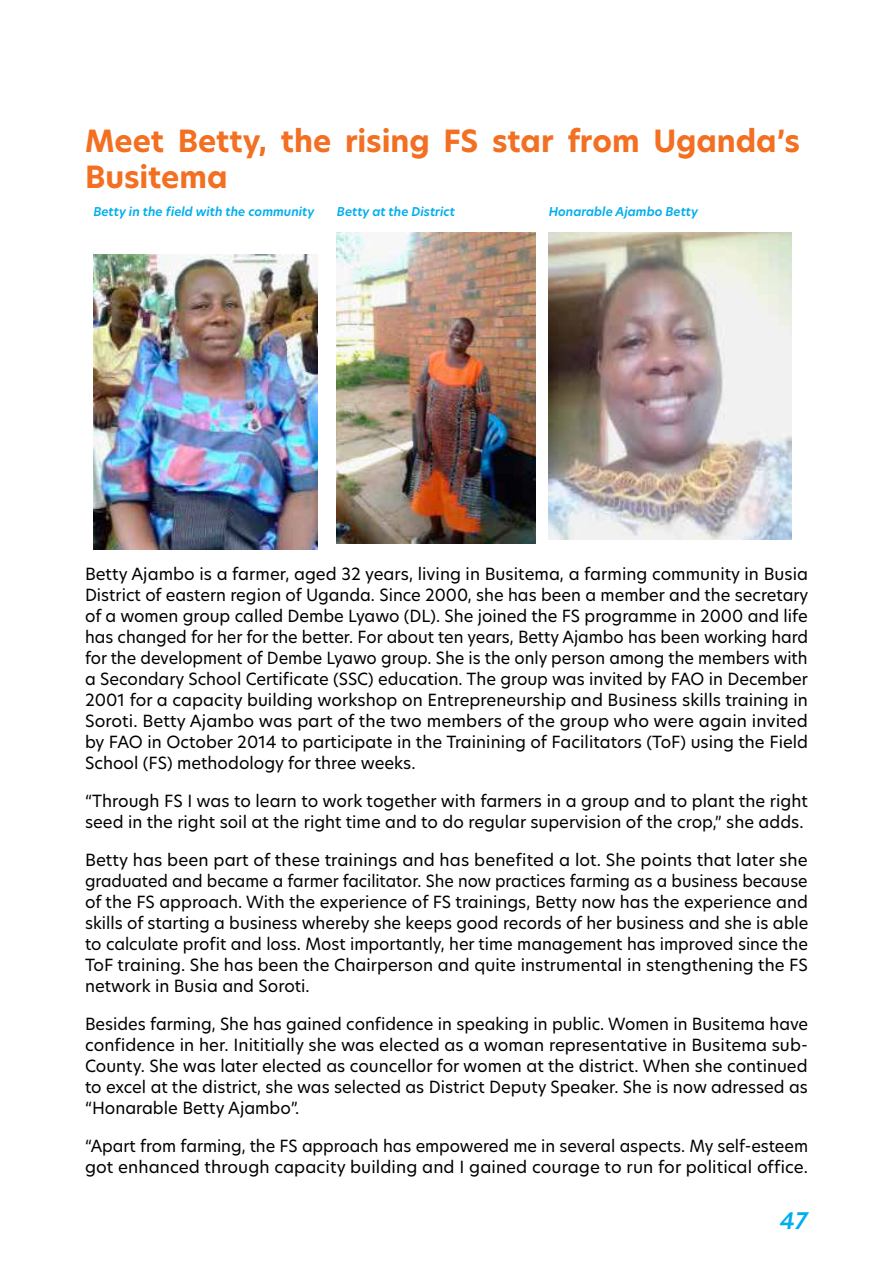
<style>
.page{position:relative;width:893px;height:1263px;background:#fff}
.page>*{position:absolute;margin:0;border:0;box-sizing:border-box;transform-origin:0 0}
.t1{font:700 30px/36px "Hero New";letter-spacing:-.005em;color:#f36f21}
.t2{font:italic 600 22.5px "Hero New";color:#00aeef}
.t3{font:16.5px/21px "Hero New";color:#000;text-align:justify}
.t4{font:italic 600 12px "Hero New";color:#00aeef}
</style>
<div class="page">
<img style="left:94px;top:255px;width:223px;height:295px">
<img style="left:337px;top:233px;width:199px;height:311px">
<img style="left:549px;top:233px;width:243px;height:306px">
<h1 class="t1" style="left:85px;top:123px;width:716px">Meet Betty, the rising FS star from Uganda’s<br>Busitema</h1>
<p class="t4" style="left:94px;top:203px;width:222px">Betty in the field with the community</p>
<p class="t4" style="left:337px;top:203px;width:120px">Betty at the District</p>
<p class="t4" style="left:549px;top:203px;width:151px">Honarable Ajambo Betty</p>
<p class="t3" style="left:85px;top:563px;width:725px">Betty Ajambo is a farmer, aged 32 years, living in Busitema, a farming community in Busia District of eastern region of Uganda. Since 2000, she has been a member and the secretary of a women group called Dembe Lyawo (DL). She joined the FS programme in 2000 and life has changed for her for the better. For about ten years, Betty Ajambo has been working hard for the development of Dembe Lyawo group. She is the only person among the members with a Secondary School Certificate (SSC) education. The group was invited by FAO in December 2001 for a capacity building workshop on Entrepreneurship and Business skills training in Soroti. Betty Ajambo was part of the two members of the group who were again invited by FAO in October 2014 to participate in the Trainining of Facilitators (ToF) using the Field School (FS) methodology for three weeks.</p>
<p class="t3" style="left:85px;top:790px;width:724px">“Through FS I was to learn to work together with farmers in a group and to plant the right seed in the right soil at the right time and to do regular supervision of the crop,” she adds.</p>
<p class="t3" style="left:85px;top:849px;width:725px">Betty has been part of these trainings and has benefited a lot. She points that later she graduated and became a farmer facilitator. She now practices farming as a business because of the FS approach. With the experience of FS trainings, Betty now has the experience and skills of starting a business whereby she keeps good records of her business and she is able to calculate profit and loss. Most importantly, her time management has improved since the ToF training. She has been the Chairperson and quite instrumental in stengthening the FS network in Busia and Soroti.</p>
<p class="t3" style="left:85px;top:1013px;width:725px">Besides farming, She has gained confidence in speaking in public. Women in Busitema have confidence in her. Inititially she was elected as a woman representative in Busitema sub-County. She was later elected as councellor for women at the district. When she continued to excel at the district, she was selected as District Deputy Speaker. She is now adressed as “Honarable Betty Ajambo”.</p>
<p class="t3" style="left:85px;top:1135px;width:725px">“Apart from farming, the FS approach has empowered me in several aspects. My self-esteem got enhanced through capacity building and I gained courage to run for political office.</p>
<h2 class="t2" style="left:780px;top:1206px;width:29px">47</h2>
</div>
